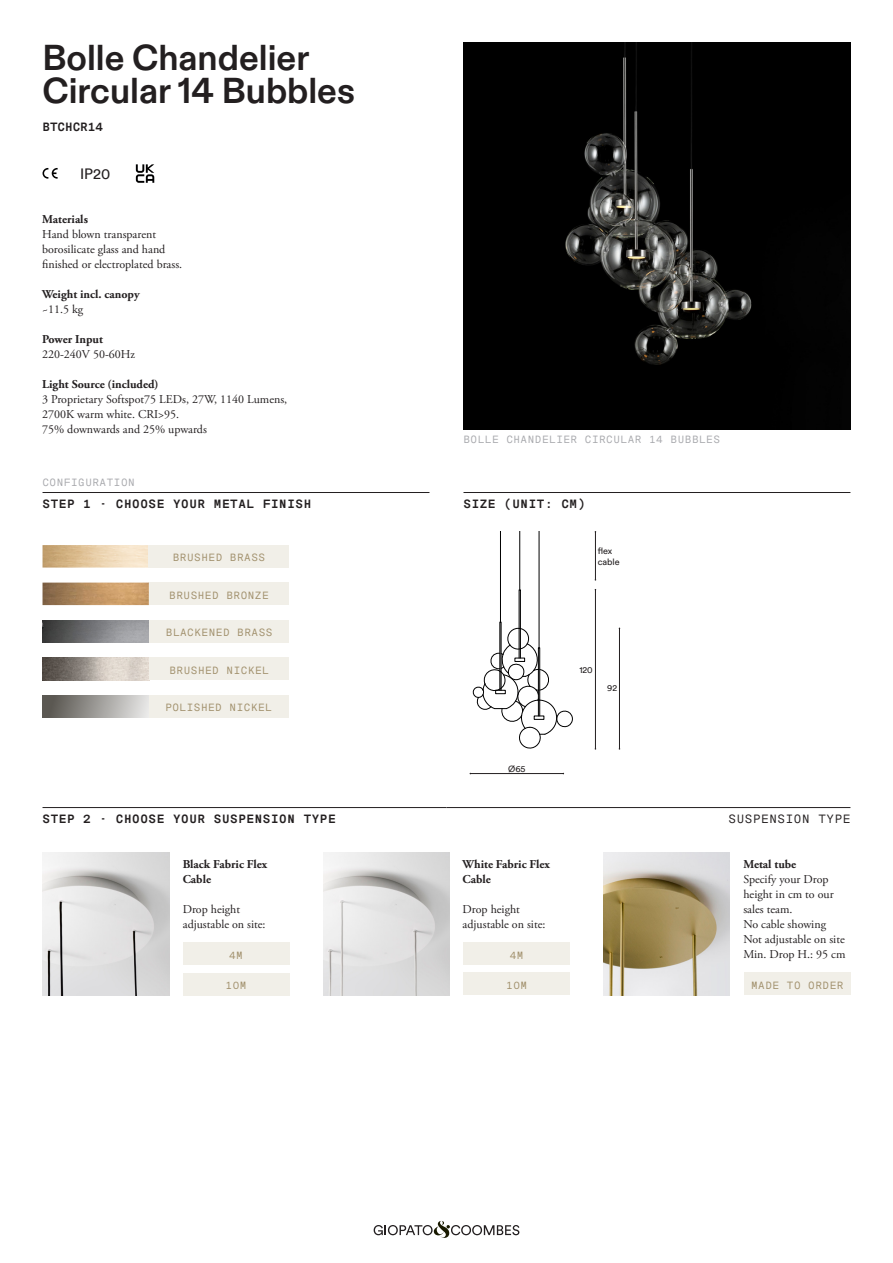
<style>
.page{position:relative;width:893px;height:1263px;background:#fff}
.page>*{position:absolute;margin:0;border:0;box-sizing:border-box;transform-origin:0 0}
._0_Titolo{font:700 36px/33px "ABC Diatype";color:#231f20}
.t1{font:15px "Circular TT";color:#231f20}
._1_testo{font:12px/15px "Adobe Garamond Pro";color:#231f20}
._1_testo_Bold{font:700 12px/15px "Adobe Garamond Pro";color:#231f20}
._2_Messina_Titoletti___Filetto{font:700 12px "Messina Sans Mono";letter-spacing:.05em;color:#231f20}
._2_Messina_Titoletti___Filetto_-_DX{font:12px "Messina Sans Mono";letter-spacing:.05em;color:#231f20}
._2_Messina_-_Codice_commerciale{font:700 12px "Messina Sans Mono";color:#231f20}
._2_1_Messina_Piccolo_TASTI{font:10.5px "Messina Sans Mono";letter-spacing:.05em;color:#a1906c}
._2_1_Messina_Piccolo{font:10.5px "Messina Sans Mono";letter-spacing:.05em;color:#a8a9ad}
.t2{font:9px "Circular TT";color:#231f20}
</style>
<div class="page">
<svg style="left:374px;top:1221px;width:145px;height:17px"></svg>
<img style="left:463px;top:43px;width:387px;height:386px">
<hr style="left:43px;top:492px;width:386px;height:1px;background:#231f20">
<img style="left:43px;top:545px;width:106px;height:23px">
<img style="left:43px;top:620px;width:106px;height:23px">
<img style="left:43px;top:658px;width:106px;height:22px">
<div style="left:43px;top:695px;width:106px;height:23px;background:linear-gradient(to right,#514d47,#e6e6e5)"></div>
<div style="left:149px;top:545px;width:140px;height:23px;background:#f1efe8"></div>
<div style="left:149px;top:620px;width:140px;height:23px;background:#f1efe8"></div>
<div style="left:149px;top:695px;width:139px;height:23px;background:#f1efe8"></div>
<div style="left:149px;top:583px;width:140px;height:22px;background:#f1efe8"></div>
<div style="left:149px;top:658px;width:140px;height:22px;background:#f1efe8"></div>
<img style="left:43px;top:583px;width:106px;height:22px">
<svg style="left:136px;top:164px;width:18px;height:19px"></svg>
<svg style="left:43px;top:168px;width:15px;height:11px"></svg>
<hr style="left:463px;top:492px;width:387px;height:1px;background:#231f20">
<hr style="left:539px;top:531px;width:1px;height:117px;background:#000001">
<hr style="left:500px;top:531px;width:1px;height:91px;background:#000001">
<hr style="left:519px;top:531px;width:1px;height:58px;background:#000001">
<div style="left:519px;top:589px;width:2px;height:69px;border:1px solid #000001"></div>
<div style="left:500px;top:622px;width:1px;height:68px;border:1px solid #000001"></div>
<svg style="left:472px;top:628px;width:101px;height:121px"></svg>
<hr style="left:595px;top:590px;width:1px;height:159px;background:#231f20">
<hr style="left:595px;top:532px;width:1px;height:48px;background:#231f20">
<hr style="left:619px;top:628px;width:1px;height:121px;background:#231f20">
<hr style="left:470px;top:773px;width:93px;height:1px;background:#231f20">
<div style="left:183px;top:942px;width:106px;height:23px;background:#f1efe8"></div>
<div style="left:463px;top:942px;width:107px;height:23px;background:#f1efe8"></div>
<div style="left:183px;top:973px;width:106px;height:22px;background:#f1efe8"></div>
<div style="left:463px;top:973px;width:107px;height:22px;background:#f1efe8"></div>
<hr style="left:43px;top:807px;width:403px;height:1px;background:#231f20">
<hr style="left:446px;top:807px;width:404px;height:1px;background:#231f20">
<div style="left:744px;top:972px;width:106px;height:23px;background:#f1efe8"></div>
<img style="left:43px;top:852px;width:126px;height:143px">
<img style="left:323px;top:852px;width:127px;height:143px">
<img style="left:603px;top:852px;width:127px;height:143px">
<p class="_0_Titolo" style="left:43px;top:43px;width:314px">Bolle Chandelier<br>Circular 14 Bubbles</p>
<p class="_2_Messina_-_Codice_commerciale" style="left:43px;top:118px;width:62px">BTCHCR14</p>
<p class="t1" style="left:80px;top:165px;width:32px">IP20</p>
<p class="_1_testo_Bold" style="left:42px;top:211px;width:47px">Materials</p>
<p class="_1_testo" style="left:42px;top:227px;width:115px">Hand blown transparent</p>
<p class="_1_testo" style="left:42px;top:242px;width:125px">borosilicate glass and hand</p>
<p class="_1_testo" style="left:42px;top:257px;width:142px">finished or electroplated brass.</p>
<p class="_1_testo_Bold" style="left:42px;top:286px;width:99px">Weight incl. canopy</p>
<p class="_1_testo" style="left:42px;top:302px;width:43px">~11.5 kg</p>
<p class="_1_testo_Bold" style="left:42px;top:331px;width:62px">Power Input</p>
<p class="_1_testo" style="left:42px;top:347px;width:94px">220-240V 50-60Hz</p>
<p class="_1_testo_Bold" style="left:42px;top:376px;width:118px">Light Source (included)</p>
<p class="_1_testo" style="left:42px;top:392px;width:247px">3 Proprietary Softspot75 LEDs, 27W, 1140 Lumens,<br>2700K warm white. CRI&gt;95.</p>
<p class="_1_testo" style="left:42px;top:422px;width:166px">75% downwards and 25% upwards</p>
<p class="_2_1_Messina_Piccolo" style="left:43px;top:475px;width:94px">CONFIGURATION</p>
<p class="_2_Messina_Titoletti___Filetto" style="left:43px;top:495px;width:270px">STEP 1 - CHOOSE YOUR METAL FINISH</p>
<p class="_2_1_Messina_Piccolo_TASTI" style="left:173px;top:550px;width:94px">BRUSHED BRASS</p>
<p class="_2_1_Messina_Piccolo_TASTI" style="left:169px;top:588px;width:101px">BRUSHED BRONZE</p>
<p class="_2_1_Messina_Piccolo_TASTI" style="left:166px;top:625px;width:108px">BLACKENED BRASS</p>
<p class="_2_1_Messina_Piccolo_TASTI" style="left:169px;top:663px;width:101px">BRUSHED NICKEL</p>
<p class="_2_1_Messina_Piccolo_TASTI" style="left:165px;top:700px;width:108px">POLISHED NICKEL</p>
<p class="_2_1_Messina_Piccolo" style="left:463px;top:432px;width:258px">BOLLE CHANDELIER CIRCULAR 14 BUBBLES</p>
<p class="_2_Messina_Titoletti___Filetto" style="left:463px;top:495px;width:123px">SIZE (UNIT: CM)</p>
<p class="t2" style="left:598px;top:546px;width:16px">flex</p>
<p class="t2" style="left:598px;top:556px;width:23px">cable</p>
<p class="t2" style="left:508px;top:763px;width:19px">Ø65</p>
<p class="t2" style="left:579px;top:664px;width:15px">120</p>
<p class="t2" style="left:607px;top:683px;width:11px">92</p>
<p class="_2_Messina_Titoletti___Filetto" style="left:43px;top:810px;width:295px">STEP 2 - CHOOSE YOUR SUSPENSION TYPE</p>
<p class="_2_Messina_Titoletti___Filetto_-_DX" style="left:729px;top:810px;width:123px">SUSPENSION TYPE</p>
<p class="_1_testo_Bold" style="left:183px;top:856px;width:86px">Black Fabric Flex<br>Cable</p>
<p class="_1_testo" style="left:183px;top:902px;width:59px">Drop height</p>
<p class="_1_testo" style="left:183px;top:917px;width:84px">adjustable on site:</p>
<p class="_1_testo_Bold" style="left:463px;top:856px;width:89px">White Fabric Flex<br>Cable</p>
<p class="_1_testo" style="left:463px;top:902px;width:59px">Drop height</p>
<p class="_1_testo" style="left:463px;top:917px;width:84px">adjustable on site:</p>
<p class="_2_1_Messina_Piccolo_TASTI" style="left:229px;top:948px;width:15px">4M</p>
<p class="_2_1_Messina_Piccolo_TASTI" style="left:510px;top:948px;width:15px">4M</p>
<p class="_2_1_Messina_Piccolo_TASTI" style="left:226px;top:978px;width:22px">10M</p>
<p class="_2_1_Messina_Piccolo_TASTI" style="left:506px;top:978px;width:22px">10M</p>
<p class="_1_testo_Bold" style="left:743px;top:856px;width:54px">Metal tube</p>
<p class="_1_testo" style="left:743px;top:872px;width:92px">Specify your Drop height in cm to our sales team.</p>
<p class="_1_testo" style="left:743px;top:917px;width:84px">No cable showing</p>
<p class="_1_testo" style="left:743px;top:932px;width:103px">Not adjustable on site</p>
<p class="_1_testo" style="left:743px;top:947px;width:104px">Min. Drop H.: 95 cm</p>
<p class="_2_1_Messina_Piccolo_TASTI" style="left:751px;top:978px;width:94px">MADE TO ORDER</p>
</div>
